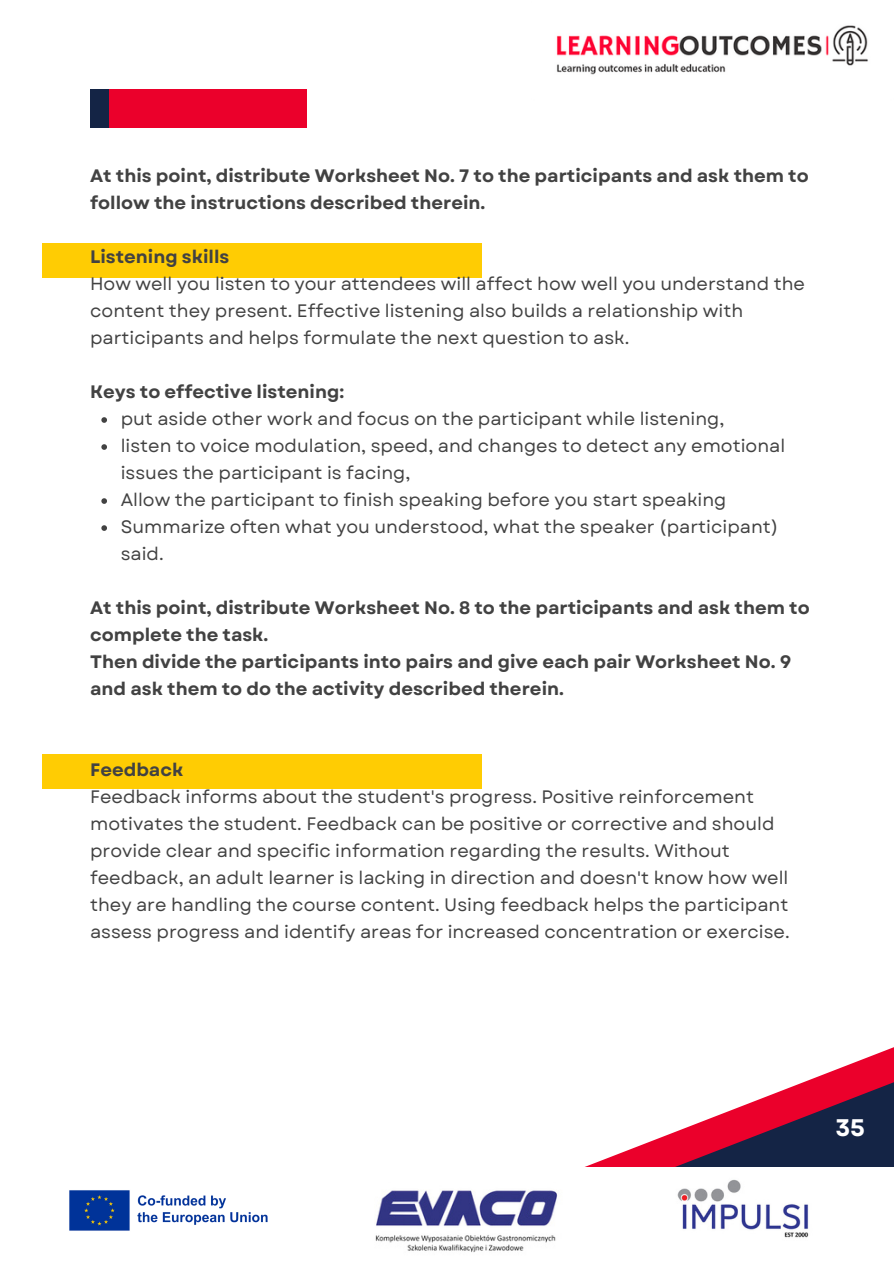
<style>
.page{position:relative;width:894px;height:1264px;background:#fff}
.page>*{position:absolute;margin:0;border:0;box-sizing:border-box;transform-origin:0 0}
.t1{font:700 24px "Garet";color:#fff}
.t2{font:18px/27px "Garet";color:#424242}
.t3{font:700 18px/27px "Garet";color:#424242}
</style>
<div class="page">
<div style="left:90px;top:89px;width:25px;height:39px;background:#142445"></div>
<div style="left:109px;top:89px;width:198px;height:39px;background:#eb002b"></div>
<svg style="left:677px;top:1047px;width:216px;height:84px"></svg>
<svg style="left:585px;top:1131px;width:308px;height:36px;background:#763a59"></svg>
<img style="left:375px;top:1190px;width:183px;height:62px">
<img style="left:677px;top:1179px;width:132px;height:59px">
<div style="left:42px;top:754px;width:439px;height:34px;background:#ffcc03"></div>
<div style="left:42px;top:243px;width:439px;height:34px;background:#ffcc03"></div>
<svg style="left:101px;top:417px;width:6px;height:6px"></svg>
<svg style="left:101px;top:444px;width:6px;height:6px"></svg>
<svg style="left:101px;top:498px;width:6px;height:6px"></svg>
<svg style="left:101px;top:525px;width:6px;height:6px"></svg>
<img style="left:556px;top:25px;width:312px;height:50px">
<img style="left:69px;top:1190px;width:199px;height:41px">
<p class="t3" style="left:90px;top:162px;width:720px">At this point, distribute Worksheet No. 7 to the participants and ask them to follow the instructions described therein.</p>
<p class="t3" style="left:90px;top:243px;width:141px">Listening skills</p>
<h1 class="t2" style="left:90px;top:270px;width:716px">How well you listen to your attendees will affect how well you understand the content they present. Effective listening also builds a relationship with participants and helps formulate the next question to ask.</h1>
<p class="t3" style="left:90px;top:378px;width:255px">Keys to effective listening:</p>
<p class="t2" style="left:121px;top:405px;width:605px">put aside other work and focus on the participant while listening,</p>
<p class="t2" style="left:121px;top:432px;width:665px">listen to voice modulation, speed, and changes to detect any emotional issues the participant is facing,</p>
<p class="t2" style="left:121px;top:486px;width:607px">Allow the participant to finish speaking before you start speaking</p>
<h1 class="t2" style="left:121px;top:513px;width:659px">Summarize often what you understood, what the speaker (participant) said.</h1>
<p class="t3" style="left:90px;top:594px;width:720px">At this point, distribute Worksheet No. 8 to the participants and ask them to complete the task.<br>Then divide the participants into pairs and give each pair Worksheet No. 9 and ask them to do the activity described therein.</p>
<p class="t3" style="left:90px;top:756px;width:95px">Feedback</p>
<p class="t2" style="left:90px;top:783px;width:701px">Feedback informs about the student's progress. Positive reinforcement motivates the student. Feedback can be positive or corrective and should provide clear and specific information regarding the results. Without feedback, an adult learner is lacking in direction and doesn't know how well they are handling the course content. Using feedback helps the participant assess progress and identify areas for increased concentration or exercise.</p>
<p class="t1" style="left:835px;top:1110px;width:31px">35</p>
</div>
